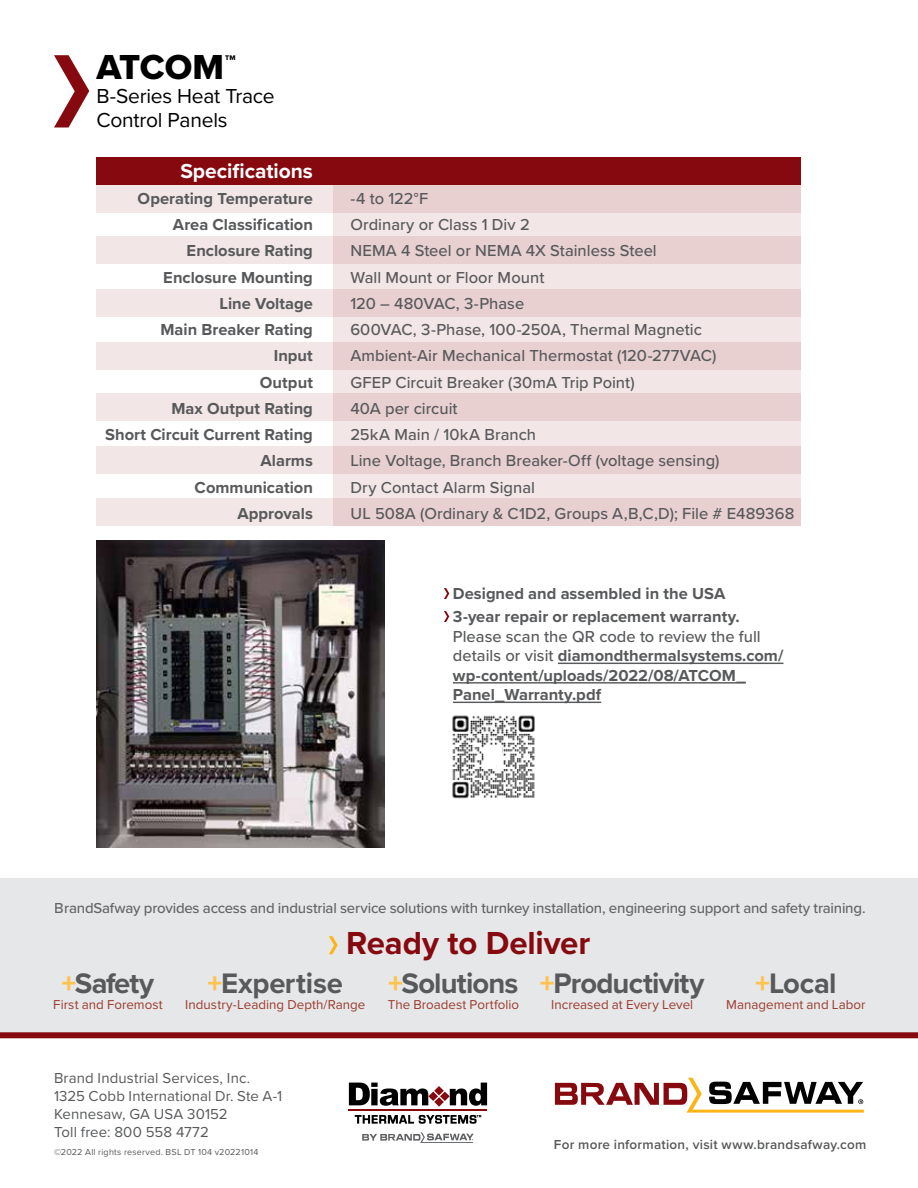
<style>
.page{position:relative;width:918px;height:1188px;background:#fff}
.page>*{position:absolute;margin:0;border:0;box-sizing:border-box;transform-origin:0 0}
.t1{font:36px "Proxima Nova Extrabld";letter-spacing:-.01em;color:#000}
.t2{font:700 33px "Proxima Nova";letter-spacing:-.005em;color:#86090f}
.t3{font:700 29.25px "Proxima Nova";letter-spacing:-.025em;color:#58595b}
.t4{font:21px/24px "Proxima Nova";letter-spacing:-.01em;color:#000}
.t5{font:700 21px "Proxima Nova";letter-spacing:-.005em;color:#fff}
.t6{font:700 16.5px/19.5px "Proxima Nova";color:#58595b}
.t7{font:500 16.5px "Proxima Nova";color:#58595b}
.t8{font:500 15px "Proxima Nova";letter-spacing:-.015em;color:#58595b}
.t9{font:15px/18px "Proxima Nova";letter-spacing:.005em;color:#58595b}
.t10{font:600 13.5px "Proxima Nova";letter-spacing:.02em;color:#58595b}
.t11{font:13.35px "Proxima Nova";letter-spacing:.005em;color:#9b3b2f}
.t12{font:9px "Proxima Nova";letter-spacing:.025em;color:#58595b}
.t13{font:7.05px "Proxima Nova Extrabld";color:#000}
.s1{font-weight:500}
.s2{font-family:"Proxima Nova Extrabld";font-weight:400;color:#fec24e}
</style>
<div class="page">
<div style="left:0;top:878px;width:918px;height:174px;background:#e6e7e8"></div>
<svg style="left:329px;top:936px;width:9px;height:18px"></svg>
<svg style="left:0;top:1032px;width:918px;height:86px"></svg>
<svg style="left:555px;top:1078px;width:309px;height:35px"></svg>
<hr style="left:558px;top:663px;width:225px;height:1px;background:#58595b">
<hr style="left:453px;top:682px;width:293px;height:2px;background:#58595b">
<hr style="left:453px;top:702px;width:148px;height:1px;background:#58595b">
<svg style="left:444px;top:588px;width:5px;height:11px"></svg>
<svg style="left:444px;top:611px;width:5px;height:11px"></svg>
<svg style="left:362px;top:1132px;width:112px;height:11px"></svg>
<hr style="left:349px;top:1109px;width:138px;height:2px;background:#86090f">
<svg style="left:349px;top:1083px;width:138px;height:24px"></svg>
<svg style="left:355px;top:1115px;width:126px;height:9px"></svg>
<img style="left:452px;top:715px;width:83px;height:84px">
<svg style="left:484px;top:746px;width:19px;height:22px"></svg>
<img style="left:96px;top:541px;width:288px;height:306px">
<svg style="left:54px;top:55px;width:35px;height:72px"></svg>
<div style="left:96px;top:157px;width:705px;height:28px;background:#86090f"></div>
<div style="left:96px;top:185px;width:705px;height:28px;background:#f3e6e7"></div>
<div style="left:96px;top:289px;width:705px;height:28px;background:#f3e6e7"></div>
<div style="left:96px;top:236px;width:705px;height:28px;background:#f3e6e7"></div>
<div style="left:96px;top:342px;width:705px;height:28px;background:#f3e6e7"></div>
<div style="left:96px;top:393px;width:705px;height:28px;background:#f3e6e7"></div>
<div style="left:96px;top:446px;width:705px;height:28px;background:#f3e6e7"></div>
<div style="left:96px;top:498px;width:705px;height:28px;background:#f3e6e7"></div>
<svg style="left:333px;top:185px;width:468px;height:341px;background:#ecd9da"></svg>
<h1 class="t1" style="left:96px;top:41px;width:129px">ATCOM</h1>
<p class="t13" style="left:225px;top:53px;width:12px">TM</p>
<p class="t4" style="left:96px;top:84px;width:180px">B-Series Heat Trace<br>Control Panels</p>
<p class="t5" style="left:180px;top:155px;width:134px">Specifications</p>
<p class="t6" style="left:138px;top:188px;width:177px">Operating Temperature</p>
<p class="t7" style="left:350px;top:186px;width:80px">-4 to 122°F</p>
<p class="t6" style="left:173px;top:215px;width:141px">Area Classification</p>
<p class="t7" style="left:350px;top:212px;width:181px">Ordinary or Class 1 Div 2</p>
<p class="t6" style="left:187px;top:241px;width:128px">Enclosure Rating</p>
<p class="t7" style="left:350px;top:239px;width:308px">NEMA 4 Steel or NEMA 4X Stainless Steel</p>
<p class="t6" style="left:163px;top:267px;width:151px">Enclosure Mounting</p>
<p class="t7" style="left:350px;top:265px;width:196px">Wall Mount or Floor Mount</p>
<p class="t6" style="left:220px;top:293px;width:95px">Line Voltage</p>
<p class="t7" style="left:350px;top:291px;width:175px">120 – 480VAC, 3-Phase</p>
<p class="t6" style="left:160px;top:320px;width:154px">Main Breaker Rating</p>
<p class="t7" style="left:350px;top:317px;width:353px">600VAC, 3-Phase, 100-250A, Thermal Magnetic</p>
<p class="t6" style="left:274px;top:346px;width:41px">Input</p>
<p class="t7" style="left:350px;top:344px;width:368px">Ambient-Air Mechanical Thermostat (120-277VAC)</p>
<p class="t6" style="left:260px;top:372px;width:55px">Output</p>
<p class="t7" style="left:350px;top:370px;width:286px">GFEP Circuit Breaker (30mA Trip Point)</p>
<p class="t6" style="left:171px;top:398px;width:143px">Max Output Rating</p>
<p class="t7" style="left:350px;top:396px;width:109px">40A per circuit</p>
<p class="t6" style="left:105px;top:425px;width:209px">Short Circuit Current Rating</p>
<p class="t7" style="left:350px;top:422px;width:187px">25kA Main / 10kA Branch</p>
<p class="t6" style="left:261px;top:451px;width:54px">Alarms</p>
<p class="t7" style="left:350px;top:449px;width:370px">Line Voltage, Branch Breaker-Off (voltage sensing)</p>
<p class="t6" style="left:195px;top:477px;width:120px">Communication</p>
<p class="t7" style="left:350px;top:475px;width:186px">Dry Contact Alarm Signal</p>
<p class="t6" style="left:237px;top:503px;width:77px">Approvals</p>
<p class="t7" style="left:350px;top:501px;width:445px">UL 508A (Ordinary &amp; C1D2, Groups A,B,C,D); File # E489368</p>
<p class="t6" style="left:453px;top:582px;width:288px;line-height:23px">Designed and assembled in the USA<br>3-year repair or replacement warranty.</p>
<p class="t6" style="left:453px;top:626px;width:332px"><span class="s1">Please scan the QR code to review the full details or visit</span> diamondthermalsystems.com/ wp-content/uploads/2022/08/ATCOM_ Panel_Warranty.pdf</p>
<p class="t8" style="left:55px;top:897px;width:812px">BrandSafway provides access and industrial service solutions with turnkey installation, engineering support and safety training.</p>
<h2 class="t2" style="left:346px;top:919px;width:246px">Ready to Deliver</h2>
<h3 class="t3" style="left:61px;top:962px;width:94px"><span class="s2">+</span>Safety</h3>
<p class="t11" style="left:53px;top:995px;width:111px">First and Foremost</p>
<h3 class="t3" style="left:207px;top:962px;width:137px"><span class="s2">+</span>Expertise</h3>
<p class="t11" style="left:185px;top:995px;width:182px">Industry-Leading Depth/Range</p>
<h3 class="t3" style="left:388px;top:962px;width:132px"><span class="s2">+</span>Solutions</h3>
<p class="t11" style="left:388px;top:995px;width:133px">The Broadest Portfolio</p>
<h3 class="t3" style="left:540px;top:962px;width:166px"><span class="s2">+</span>Productivity</h3>
<p class="t11" style="left:551px;top:995px;width:144px">Increased at Every Level</p>
<h3 class="t3" style="left:755px;top:962px;width:83px"><span class="s2">+</span>Local</h3>
<p class="t11" style="left:726px;top:995px;width:141px">Management and Labor</p>
<p class="t9" style="left:54px;top:1068px;width:230px">Brand Industrial Services, Inc.<br>1325 Cobb International Dr. Ste A-1<br>Kennesaw, GA USA 30152<br>Toll free: 800 558 4772</p>
<p class="t12" style="left:54px;top:1145px;width:206px">©2022 All rights reserved. BSL DT 104 v20221014</p>
<p class="t10" style="left:554px;top:1134px;width:314px">For more information, visit www.brandsafway.com</p>
</div>
